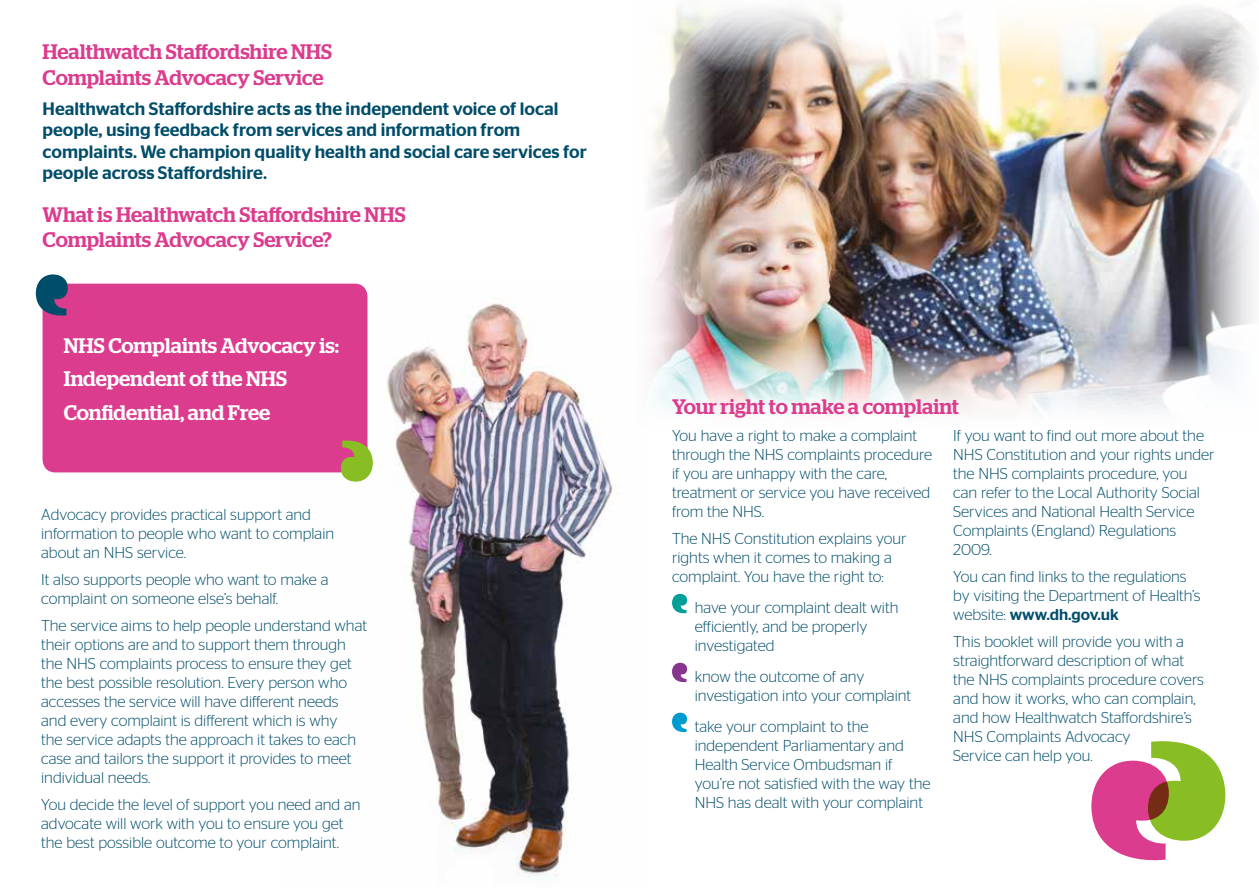
<style>
.page{position:relative;width:1259px;height:893px;background:#fff}
.page>*{position:absolute;margin:0;border:0;box-sizing:border-box;transform-origin:0 0}
.t1{font:500 21px/25.2px "Stag";color:#db3c8e}
.t2{font:500 21px/33.8px "Stag";color:#fff}
.t3{font:500 18px/21.6px "Stag Sans";color:#004d6a}
.t4{font:300 15.75px/18.9px "Stag Sans";color:#004d6a}
.s1{font-weight:500}
</style>
<div class="page">
<img style="left:283px;top:283px;width:330px;height:594px">
<img style="left:648px;top:7px;width:606px;height:407px">
<svg style="left:672px;top:594px;width:15px;height:19px"></svg>
<svg style="left:672px;top:663px;width:15px;height:19px"></svg>
<svg style="left:672px;top:713px;width:15px;height:19px"></svg>
<svg style="left:1091px;top:741px;width:135px;height:120px"></svg>
<div style="left:43px;top:284px;width:324px;height:188px;background:#db3c8e;border-radius:13px"></div>
<svg style="left:341px;top:440px;width:32px;height:42px"></svg>
<svg style="left:36px;top:274px;width:32px;height:42px"></svg>
<h1 class="t1" style="left:43px;top:39px;width:291px">Healthwatch Staffordshire NHS<br>Complaints Advocacy Service</h1>
<p class="t3" style="left:43px;top:97px;width:546px">Healthwatch Staffordshire acts as the independent voice of local people, using feedback from services and information from complaints. We champion quality health and social care services for people across Staffordshire.</p>
<h1 class="t1" style="left:43px;top:201px;width:365px">What is Healthwatch Staffordshire NHS<br>Complaints Advocacy Service?</h1>
<h1 class="t2" style="left:64px;top:328px;width:277px">NHS Complaints Advocacy is:<br>Independent of the NHS<br>Confidential, and Free</h1>
<p class="t4" style="left:41px;top:505px;width:294px">Advocacy provides practical support and information to people who want to complain about an NHS service.</p>
<p class="t4" style="left:41px;top:570px;width:289px">It also supports people who want to make a complaint on someone else’s behalf.</p>
<p class="t4" style="left:41px;top:616px;width:327px">The service aims to help people understand what their options are and to support them through the NHS complaints process to ensure they get the best possible resolution. Every person who accesses the service will have different needs and every complaint is different which is why<br>the service adapts the approach it takes to each case and tailors the support it provides to meet individual needs.</p>
<p class="t4" style="left:41px;top:795px;width:321px">You decide the level of support you need and an advocate will work with you to ensure you get the best possible outcome to your complaint.</p>
<h1 class="t1" style="left:672px;top:394px;width:288px">Your right to make a complaint</h1>
<p class="t4" style="left:672px;top:426px;width:262px">You have a right to make a complaint through the NHS complaints procedure if you are unhappy with the care, treatment or service you have received from the NHS.</p>
<p class="t4" style="left:672px;top:529px;width:236px">The NHS Constitution explains your rights when it comes to making a complaint. You have the right to:</p>
<p class="t4" style="left:694px;top:598px;width:205px">have your complaint dealt with efficiently, and be properly investigated</p>
<p class="t4" style="left:694px;top:667px;width:218px">know the outcome of any investigation into your complaint</p>
<p class="t4" style="left:694px;top:717px;width:237px">take your complaint to the independent Parliamentary and<br>Health Service Ombudsman if you’re not satisfied with the way the<br>NHS has dealt with your complaint</p>
<p class="t4" style="left:953px;top:426px;width:263px">If you want to find out more about the<br>NHS Constitution and your rights under the NHS complaints procedure, you can refer to the Local Authority Social<br>Services and National Health Service<br>Complaints (England) Regulations<br>2009.</p>
<p class="t4" style="left:953px;top:567px;width:249px">You can find links to the regulations by visiting the Department of Health’s website: <span class="s1">www.dh.gov.uk</span></p>
<p class="t4" style="left:953px;top:632px;width:252px">This booklet will provide you with a straightforward description of what the NHS complaints procedure covers and how it works, who can complain, and how Healthwatch Staffordshire’s<br>NHS Complaints Advocacy<br>Service can help you.</p>
</div>
